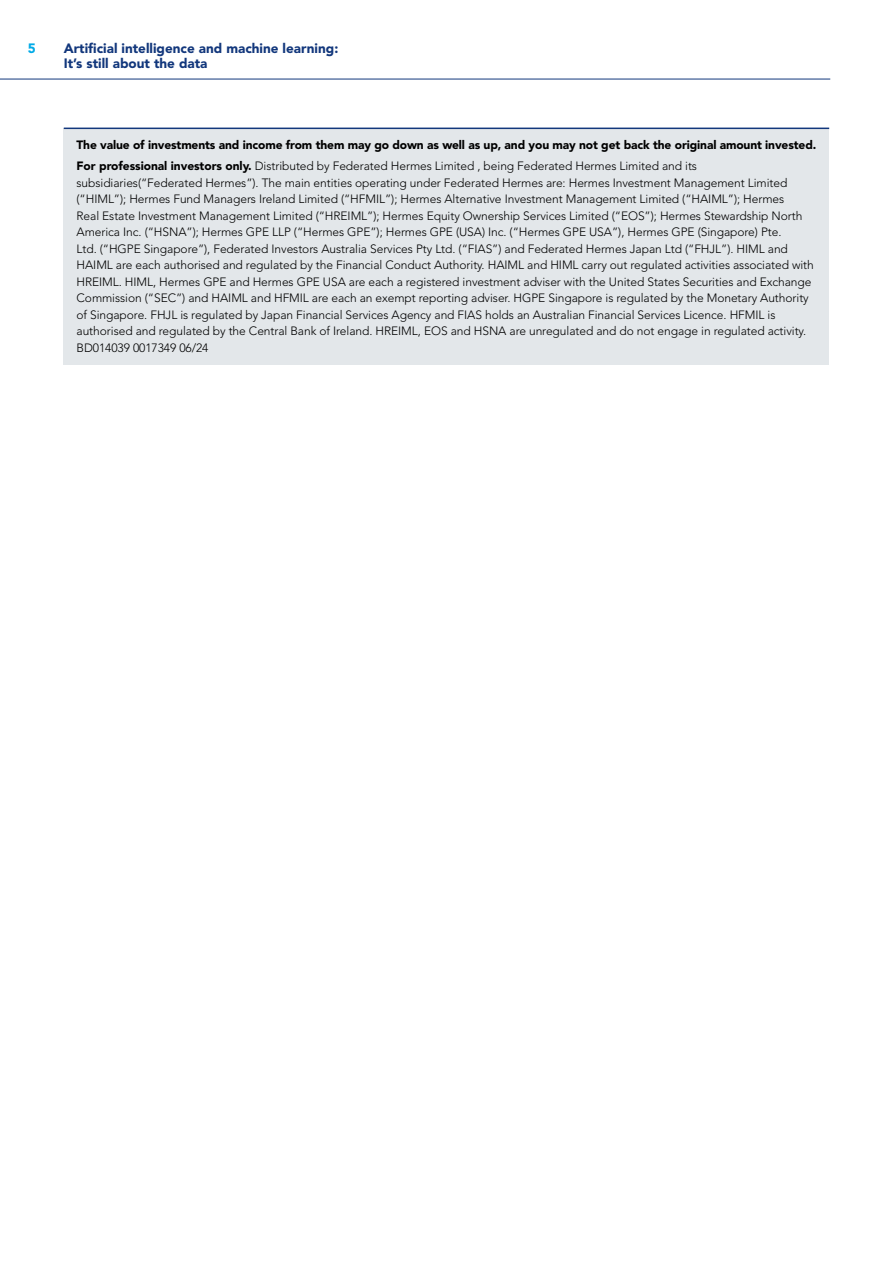
<style>
.page{position:relative;width:893px;height:1263px;background:#fff}
.page>*{position:absolute;margin:0;border:0;box-sizing:border-box;transform-origin:0 0}
.t1{font:900 13.5px/15px "Avenir LT Std";color:#12377c}
.t2{font:900 13.5px "Avenir LT Std";color:#00aae7}
.t3{font:300 12px/16.5px "Avenir LT Std";letter-spacing:-.005em;color:#000}
.t4{font:900 12px/20.7px "Avenir LT Std";letter-spacing:-.01em;color:#000}
.s1{font-weight:300}
</style>
<div class="page">
<hr style="left:0;top:79px;width:830px;height:1px;background:#12377c">
<div style="left:64px;top:128px;width:765px;height:236px;background:#e3e7ea"></div>
<hr style="left:64px;top:128px;width:765px;height:1px;background:#12377c">
<p class="t2" style="left:28px;top:40px;width:9px">5</p>
<p class="t1" style="left:64px;top:40px;width:276px">Artificial intelligence and machine learning:<br>It’s still about the data</p>
<p class="t4" style="left:77px;top:135px;width:741px">The value of investments and income from them may go down as well as up, and you may not get back the original amount invested.<br>For professional investors only. <span class="s1">Distributed by Federated Hermes Limited , being Federated Hermes Limited and its</span></p>
<p class="t3" style="left:77px;top:174px;width:739px">subsidiaries(“Federated Hermes”). The main entities operating under Federated Hermes are: Hermes Investment Management Limited (“HIML”); Hermes Fund Managers Ireland Limited (“HFMIL”); Hermes Alternative Investment Management Limited (“HAIML”); Hermes<br>Real Estate Investment Management Limited (“HREIML”); Hermes Equity Ownership Services Limited (“EOS”); Hermes Stewardship North America Inc. (“HSNA”); Hermes GPE LLP (“Hermes GPE”); Hermes GPE (USA) Inc. (“Hermes GPE USA”), Hermes GPE (Singapore) Pte.<br>Ltd. (“HGPE Singapore”), Federated Investors Australia Services Pty Ltd. (“FIAS”) and Federated Hermes Japan Ltd (“FHJL”). HIML and HAIML are each authorised and regulated by the Financial Conduct Authority. HAIML and HIML carry out regulated activities associated with HREIML. HIML, Hermes GPE and Hermes GPE USA are each a registered investment adviser with the United States Securities and Exchange Commission (“SEC”) and HAIML and HFMIL are each an exempt reporting adviser. HGPE Singapore is regulated by the Monetary Authority of Singapore. FHJL is regulated by Japan Financial Services Agency and FIAS holds an Australian Financial Services Licence. HFMIL is authorised and regulated by the Central Bank of Ireland. HREIML, EOS and HSNA are unregulated and do not engage in regulated activity.<br>BD014039 0017349 06/24</p>
</div>
